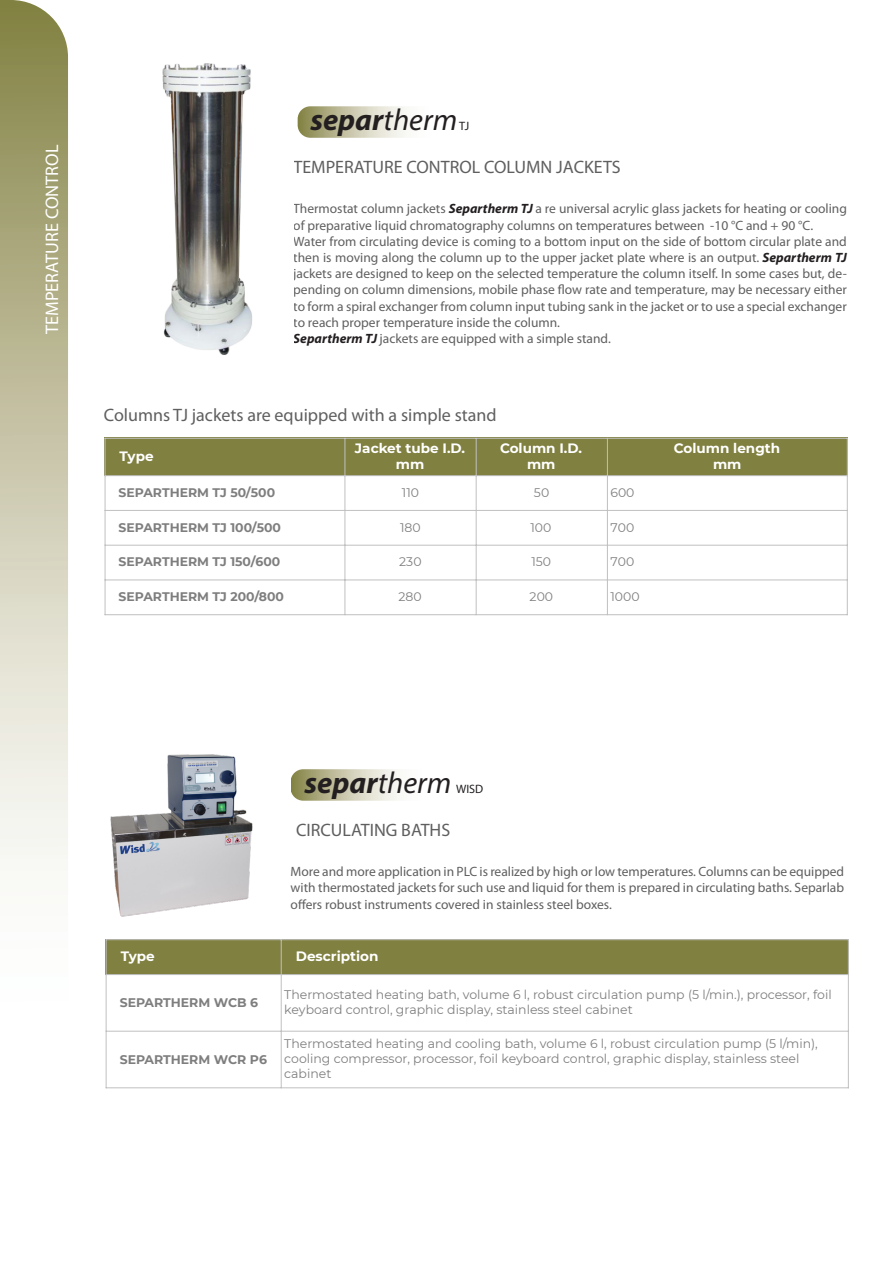
<style>
.page{position:relative;width:893px;height:1263px;background:#fff}
.page>*{position:absolute;margin:0;border:0;box-sizing:border-box;transform-origin:0 0}
.t1{font:italic 700 30.3px "Myriad Pro";color:#231f20}
.t2{font:18.15px "Myriad Pro";color:#fff}
.t3{font:18px "Myriad Pro";color:#5f5f5f}
.t4{font:700 13.65px "Montserrat";color:#fff}
.t5{font:13.5px/16.2px "Myriad Pro";color:#5f5f5f;text-align:justify}
.t6{font:700 13.5px/16.5px "Montserrat";color:#fff;text-align:center}
.t7{font:12.45px/15.1px "Montserrat";color:#7e7e7e}
.t8{font:700 12.45px "Montserrat";color:#7e7e7e}
.t9{font:12.15px "Myriad Pro";color:#231f20}
.s1{font-weight:400}
.s2{font-weight:700;font-style:italic;color:#231f20}
</style>
<div class="page">
<svg style="left:0;top:0;width:68px;height:867px;background:#c4c2a5"></svg>
<svg style="left:298px;top:106px;width:108px;height:32px;background:#c9c7ac"></svg>
<svg style="left:291px;top:769px;width:108px;height:32px;background:#c9c7ac"></svg>
<img style="left:162px;top:63px;width:90px;height:292px">
<img style="left:110px;top:754px;width:143px;height:163px">
<div style="left:106px;top:939px;width:743px;height:36px;background:#808040"></div>
<hr style="left:106px;top:939px;width:1px;height:149px;background:#c0c0c0">
<hr style="left:281px;top:939px;width:1px;height:149px;background:#c0c0c0">
<hr style="left:106px;top:939px;width:743px;height:1px;background:#c0c0c0">
<hr style="left:106px;top:974px;width:743px;height:1px;background:#c0c0c0">
<hr style="left:106px;top:1031px;width:743px;height:1px;background:#c0c0c0">
<hr style="left:106px;top:1087px;width:743px;height:1px;background:#c0c0c0">
<hr style="left:848px;top:939px;width:1px;height:149px;background:#c0c0c0">
<div style="left:105px;top:438px;width:743px;height:38px;background:#808040"></div>
<hr style="left:105px;top:438px;width:1px;height:177px;background:#c0c0c0">
<hr style="left:344px;top:438px;width:1px;height:177px;background:#c0c0c0">
<hr style="left:476px;top:438px;width:1px;height:177px;background:#c0c0c0">
<hr style="left:607px;top:438px;width:1px;height:177px;background:#c0c0c0">
<hr style="left:105px;top:438px;width:743px;height:1px;background:#c0c0c0">
<hr style="left:105px;top:475px;width:743px;height:1px;background:#c0c0c0">
<hr style="left:105px;top:510px;width:743px;height:1px;background:#c0c0c0">
<hr style="left:105px;top:545px;width:743px;height:1px;background:#c0c0c0">
<hr style="left:105px;top:579px;width:743px;height:1px;background:#c0c0c0">
<hr style="left:105px;top:614px;width:743px;height:1px;background:#c0c0c0">
<hr style="left:847px;top:438px;width:1px;height:177px;background:#c0c0c0">
<h2 class="t2" style="left:41px;top:334px;width:191px;rotate:-90deg">TEMPERATURE CONTROL</h2>
<p class="t1" style="left:310px;top:100px;width:148px">separ<span class="s1">therm</span></p>
<p class="t9" style="left:459px;top:119px;width:12px">TJ</p>
<p class="t3" style="left:293px;top:156px;width:329px">TEMPERATURE CONTROL COLUMN JACKETS</p>
<p class="t5" style="left:293px;top:200px;width:555px">Thermostat column jackets <span class="s2">Separtherm TJ</span> a re universal acrylic glass jackets for heating or cooling of preparative liquid chromatography columns on temperatures between -10 °C and + 90 °C.</p>
<p class="t5" style="left:293px;top:233px;width:555px">Water from circulating device is coming to a bottom input on the side of bottom circular plate and then is moving along the column up to the upper jacket plate where is an output. <span class="s2">Separtherm TJ </span>jackets are designed to keep on the selected temperature the column itself. In some cases but, de&shy;pending on column dimensions, mobile phase flow rate and temperature, may be necessary either to form a spiral exchanger from column input tubing sank in the jacket or to use a special exchanger to reach proper temperature inside the column.</p>
<p class="t5" style="left:293px;top:330px;width:319px"><span class="s2">Separtherm TJ</span> jackets are equipped with a simple stand.</p>
<p class="t3" style="left:104px;top:404px;width:394px">Columns TJ jackets are equipped with a simple stand</p>
<p class="t6" style="left:120px;top:448px;width:35px">Type</p>
<p class="t6" style="left:355px;top:439px;width:112px">Jacket tube I.D. mm</p>
<p class="t6" style="left:500px;top:439px;width:83px">Column I.D. mm</p>
<p class="t6" style="left:674px;top:439px;width:108px">Column length mm</p>
<p class="t8" style="left:119px;top:483px;width:158px">SEPARTHERM TJ 50/500</p>
<p class="t7" style="left:402px;top:484px;width:19px">110</p>
<p class="t7" style="left:534px;top:484px;width:17px">50</p>
<p class="t7" style="left:610px;top:484px;width:26px">600</p>
<p class="t8" style="left:119px;top:518px;width:164px">SEPARTHERM TJ 100/500</p>
<p class="t7" style="left:400px;top:519px;width:22px">180</p>
<p class="t7" style="left:530px;top:519px;width:22px">100</p>
<p class="t7" style="left:610px;top:519px;width:25px">700</p>
<p class="t8" style="left:119px;top:553px;width:163px">SEPARTHERM TJ 150/600</p>
<p class="t7" style="left:399px;top:554px;width:24px">230</p>
<p class="t7" style="left:531px;top:554px;width:21px">150</p>
<p class="t7" style="left:610px;top:554px;width:25px">700</p>
<p class="t8" style="left:119px;top:588px;width:167px">SEPARTHERM TJ 200/800</p>
<p class="t7" style="left:398px;top:589px;width:25px">280</p>
<p class="t7" style="left:530px;top:589px;width:25px">200</p>
<p class="t7" style="left:610px;top:589px;width:31px">1000</p>
<p class="t1" style="left:305px;top:763px;width:148px">separ<span class="s1">therm</span></p>
<p class="t9" style="left:456px;top:781px;width:29px">WISD</p>
<p class="t3" style="left:296px;top:819px;width:156px">CIRCULATING BATHS</p>
<p class="t5" style="left:291px;top:863px;width:555px">More and more application in PLC is realized by high or low temperatures. Columns can be equipped with thermostated jackets for such use and liquid for them is prepared in circulating baths. Separlab offers robust instruments covered in stainless steel boxes.</p>
<p class="t4" style="left:121px;top:946px;width:36px">Type</p>
<p class="t4" style="left:296px;top:946px;width:84px">Description</p>
<p class="t8" style="left:120px;top:994px;width:140px">SEPARTHERM WCB 6</p>
<p class="t7" style="left:284px;top:987px;width:549px">Thermostated heating bath, volume 6 l, robust circulation pump (5 l/min.), processor, foil keyboard control, graphic display, stainless steel cabinet</p>
<p class="t8" style="left:120px;top:1050px;width:149px">SEPARTHERM WCR P6</p>
<p class="t7" style="left:284px;top:1035px;width:535px">Thermostated heating and cooling bath, volume 6 l, robust circulation pump (5 l/min), cooling compressor, processor, foil keyboard control, graphic display, stainless steel cabinet</p>
</div>
